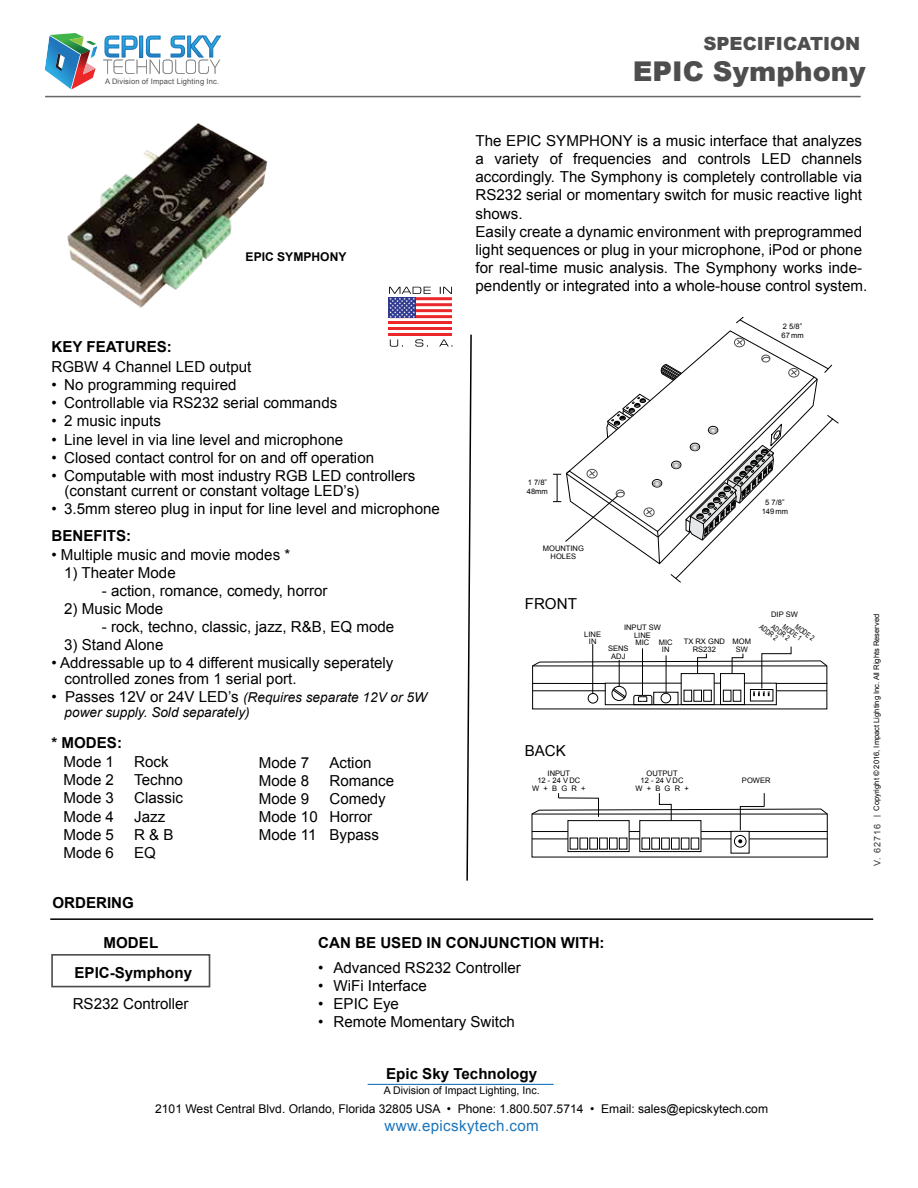
<style>
.page{position:relative;width:918px;height:1188px;background:#fff}
.page>*{position:absolute;margin:0;border:0;box-sizing:border-box;transform-origin:0 0}
.t1{font:900 27.15px "Arial";color:#4e4e4e}
.t2{font:900 18.15px "Arial";color:#4e4e4e}
.t3{font:15.15px/18.1px "Arial";color:#010101}
.t4{font:700 15.15px "Arial";color:#010101}
.t5{font:15.15px "Arial";letter-spacing:.025em;color:#1c75bc}
.t6{font:italic 13.65px/15.1px "Arial";color:#010101}
.t7{font:12.15px "Arial";color:#010101}
.t8{font:700 12.15px "Arial";color:#000}
.t9{font:10.65px "Arial";color:#010101}
.t10{font:7.5px/7.5px "Arial";color:#010101;text-align:center}
.t11{font:7.5px "Arial";letter-spacing:.02em;color:#4e4e4e}
.t12{font:7.5px/9px "Arial";color:#000}
.t13{font:7.5px "Arial";color:#010101;scale:.75 1}
.s1{font-style:normal;font-size:15.15px}
.s2{font-size:9px;color:#343333}
</style>
<div class="page">
<div style="left:51px;top:954px;width:159px;height:33px;border:2px solid #4e4e4e"></div>
<hr style="left:50px;top:918px;width:823px;height:2px;background:#000">
<hr style="left:389px;top:321px;width:63px;height:3px;background:#eb272a">
<hr style="left:389px;top:333px;width:63px;height:3px;background:#eb272a">
<hr style="left:389px;top:327px;width:63px;height:3px;background:#eb272a">
<svg style="left:389px;top:287px;width:63px;height:31px"></svg>
<svg style="left:390px;top:339px;width:13px;height:8px"></svg>
<svg style="left:415px;top:339px;width:13px;height:8px"></svg>
<svg style="left:439px;top:339px;width:13px;height:8px"></svg>
<svg style="left:466px;top:334px;width:6px;height:547px"></svg>
<svg style="left:44px;top:33px;width:178px;height:57px"></svg>
<hr style="left:45px;top:96px;width:816px;height:1px;background:#676767">
<hr style="left:368px;top:1084px;width:186px;height:1px;background:#1c75bc">
<img style="left:67px;top:123px;width:201px;height:185px">
<svg style="left:553px;top:317px;width:286px;height:265px"></svg>
<svg style="left:532px;top:793px;width:296px;height:64px"></svg>
<hr style="left:749px;top:831px;width:78px;height:1px;background:#000">
<hr style="left:749px;top:839px;width:78px;height:1px;background:#000">
<hr style="left:701px;top:831px;width:30px;height:1px;background:#000">
<hr style="left:701px;top:839px;width:30px;height:1px;background:#000">
<hr style="left:532px;top:814px;width:295px;height:1px;background:#000">
<svg style="left:532px;top:646px;width:295px;height:63px"></svg>
<hr style="left:642px;top:648px;width:1px;height:47px;background:#010101">
<hr style="left:592px;top:644px;width:1px;height:50px;background:#010101">
<p class="t11" style="left:105px;top:78px;width:116px">A Division of Impact Lighting Inc.</p>
<p class="t8" style="left:246px;top:250px;width:102px">EPIC SYMPHONY</p>
<p class="t4" style="left:51px;top:338px;width:122px">KEY FEATURES:</p>
<p class="t3" style="left:51px;top:358px;width:202px">RGBW 4 Channel LED output</p>
<p class="t3" style="left:51px;top:376px;width:187px">• No programming required</p>
<p class="t3" style="left:51px;top:394px;width:287px">• Controllable via RS232 serial commands</p>
<p class="t3" style="left:51px;top:412px;width:111px">• 2 music inputs</p>
<p class="t3" style="left:51px;top:430px;width:293px">• Line level in via line level and microphone</p>
<p class="t3" style="left:51px;top:448px;width:324px">• Closed contact control for on and off operation</p>
<p class="t3" style="left:65px;top:468px;width:352px;line-height:15.1px;text-indent:-13px">• Computable with most industry RGB LED controllers (constant current or constant voltage LED’s)</p>
<p class="t3" style="left:51px;top:500px;width:390px">• 3.5mm stereo plug in input for line level and microphone</p>
<p class="t4" style="left:51px;top:528px;width:81px">BENEFITS:</p>
<p class="t3" style="left:51px;top:545px;width:240px">• Multiple music and movie modes *</p>
<p class="t3" style="left:64px;top:563px;width:113px">1) Theater Mode</p>
<p class="t3" style="left:102px;top:581px;width:227px">- action, romance, comedy, horror</p>
<p class="t3" style="left:64px;top:600px;width:101px">2) Music Mode</p>
<p class="t3" style="left:102px;top:618px;width:294px">- rock, techno, classic, jazz, R&amp;B, EQ mode</p>
<p class="t3" style="left:64px;top:636px;width:101px">3) Stand Alone</p>
<p class="t3" style="left:65px;top:655px;width:330px;line-height:15.1px;text-indent:-13px">• Addressable up to 4 different musically seperately controlled zones from 1 serial port.</p>
<p class="t6" style="left:65px;top:689px;width:364px;text-indent:-13px"><span class="s1">• Passes 12V or 24V LED’s</span> (Requires separate 12V or 5W power supply. Sold separately)</p>
<p class="t4" style="left:51px;top:734px;width:72px">* MODES:</p>
<p class="t3" style="left:64px;top:753px;width:52px">Mode 1</p>
<p class="t3" style="left:134px;top:753px;width:36px">Rock</p>
<p class="t3" style="left:64px;top:771px;width:52px">Mode 2</p>
<p class="t3" style="left:134px;top:771px;width:50px">Techno</p>
<p class="t3" style="left:64px;top:789px;width:52px">Mode 3</p>
<p class="t3" style="left:134px;top:789px;width:50px">Classic</p>
<p class="t3" style="left:64px;top:807px;width:52px">Mode 4</p>
<p class="t3" style="left:134px;top:807px;width:33px">Jazz</p>
<p class="t3" style="left:64px;top:825px;width:52px">Mode 5</p>
<p class="t3" style="left:134px;top:825px;width:41px">R &amp; B</p>
<p class="t3" style="left:64px;top:844px;width:52px">Mode 6</p>
<p class="t3" style="left:134px;top:844px;width:23px">EQ</p>
<p class="t4" style="left:52px;top:894px;width:83px">ORDERING</p>
<p class="t3" style="left:259px;top:753px;width:52px">Mode 7</p>
<p class="t3" style="left:329px;top:753px;width:44px">Action</p>
<p class="t3" style="left:259px;top:772px;width:52px">Mode 8</p>
<p class="t3" style="left:329px;top:772px;width:66px">Romance</p>
<p class="t3" style="left:259px;top:790px;width:52px">Mode 9</p>
<p class="t3" style="left:259px;top:790px;width:128px;text-indent:71px">Comedy<br>Mode 10 Horror<br>Mode 11 Bypass</p>
<p class="t2" style="left:703px;top:33px;width:159px">SPECIFICATION</p>
<h1 class="t1" style="left:633px;top:56px;width:234px">EPIC Symphony</h1>
<p class="t3" style="left:476px;top:132px;width:393px">The EPIC SYMPHONY is a music interface that analyzes a variety of frequencies and controls LED channels accordingly. The Symphony is completely controllable via RS232 serial or momentary switch for music reactive light shows.<br>Easily create a dynamic environment with preprogrammed light sequences or plug in your microphone, iPod or phone for real-time music analysis. The Symphony works inde&shy;pendently or integrated into a whole-house control system.</p>
<p class="t12" style="left:782px;top:322px;width:24px">2 5/8”<br>67mm</p>
<p class="t12" style="left:527px;top:478px;width:23px">1 7/8”<br>48mm</p>
<p class="t10" style="left:543px;top:545px;width:43px">MOUNTING<br>HOLES</p>
<p class="t12" style="left:762px;top:497px;width:28px;text-align:center">5 7/8”<br>149mm</p>
<p class="t3" style="left:525px;top:595px;width:54px">FRONT</p>
<p class="t10" style="left:584px;top:630px;width:18px">LINE<br>IN</p>
<p class="t10" style="left:624px;top:624px;width:38px">INPUT SW<br>LINE<br>MIC</p>
<p class="t10" style="left:608px;top:645px;width:22px">SENS<br>ADJ</p>
<p class="t10" style="left:659px;top:638px;width:15px">MIC<br>IN</p>
<p class="t10" style="left:733px;top:638px;width:20px">MOM<br>SW</p>
<p class="t10" style="left:684px;top:638px;width:43px">TX RX GND<br>RS232</p>
<p class="t10" style="left:771px;top:610px;width:28px">DIP SW</p>
<p class="t13" style="left:786px;top:622px;width:30px;rotate:37deg">MODE 1</p>
<p class="t13" style="left:799px;top:622px;width:30px;rotate:37deg">MODE 2</p>
<p class="t13" style="left:763px;top:622px;width:29px;rotate:37deg">ADDR 2</p>
<p class="t13" style="left:775px;top:622px;width:29px;rotate:37deg">ADDR 2</p>
<p class="t3" style="left:525px;top:742px;width:43px">BACK</p>
<p class="t10" style="left:532px;top:769px;width:55px">INPUT<br>12 - 24 V DC<br>W + B G R +</p>
<p class="t10" style="left:635px;top:769px;width:55px">OUTPUT<br>12 - 24 V DC<br>W + B G R +</p>
<p class="t10" style="left:742px;top:777px;width:30px">POWER</p>
<p class="t10" style="left:873px;top:866px;width:253px;rotate:-90deg"><span class="s2">V. 62716</span> | Copyright © 2016, Impact Lighting Inc. All Rights Reserved</p>
<p class="t4" style="left:104px;top:934px;width:56px">MODEL</p>
<p class="t4" style="left:318px;top:934px;width:288px">CAN BE USED IN CONJUNCTION WITH:</p>
<p class="t4" style="left:74px;top:964px;width:119px">EPIC-Symphony</p>
<p class="t3" style="left:73px;top:994px;width:117px">RS232 Controller</p>
<p class="t3" style="left:318px;top:958px;width:204px">• Advanced RS232 Controller</p>
<p class="t3" style="left:318px;top:977px;width:110px">• WiFi Interface</p>
<p class="t3" style="left:318px;top:995px;width:82px">• EPIC Eye</p>
<p class="t3" style="left:318px;top:1013px;width:198px">• Remote Momentary Switch</p>
<p class="t4" style="left:386px;top:1065px;width:152px">Epic Sky Technology</p>
<p class="t9" style="left:384px;top:1085px;width:157px">A Division of Impact Lighting, Inc.</p>
<p class="t7" style="left:155px;top:1101px;width:614px">2101 West Central Blvd. Orlando, Florida 32805 USA • Phone: 1.800.507.5714 • Email: sales@epicskytech.com</p>
<p class="t5" style="left:384px;top:1117px;width:156px">www.epicskytech.com</p>
</div>
